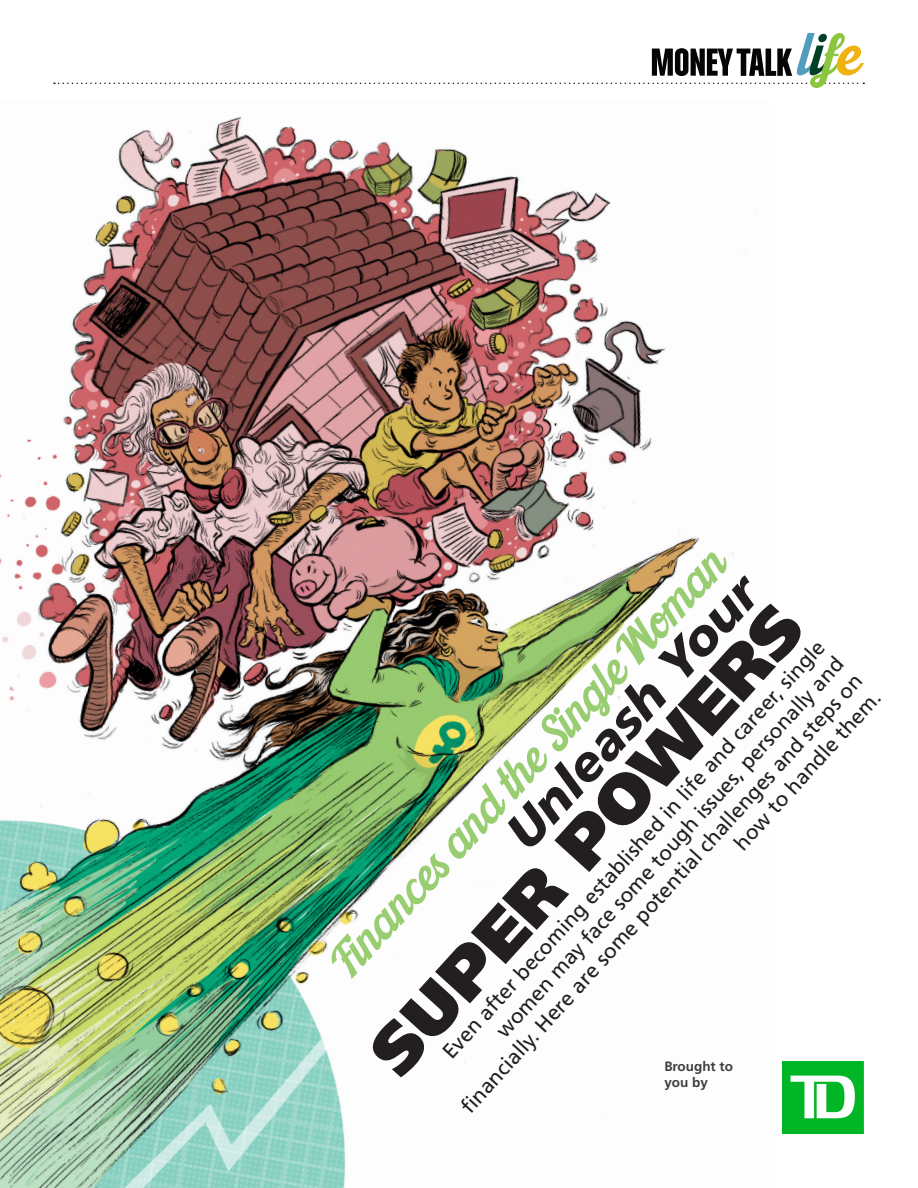
<style>
.page{position:relative;width:918px;height:1188px;background:#fff}
.page>*{position:absolute;margin:0;border:0;box-sizing:border-box;transform-origin:0 0}
.t1{font:900 67.5px "Frutiger LT Std";color:#231f20}
.t2{font:italic 900 51px "Frutiger LT Std";color:#231f20}
.t3{font:48px "Khadija";color:#98cd71}
.t4{font:21px/25.5px "Frutiger LT Std";color:#231f20;text-align:right}
.Body_Text_indent{font:700 13.5px "Frutiger LT Std";color:#3e3e3f}
</style>
<div class="page">
<svg style="left:54px;top:33px;width:810px;height:55px"></svg>
<img style="left:783px;top:1062px;width:81px;height:72px">
<img style="left:0;top:116px;width:734px;height:1072px">
<p class="t3" style="left:328px;top:956px;width:561px;rotate:-48deg">Financesand the Single Woman</p>
<p class="t2" style="left:493px;top:821px;width:350px;rotate:-48deg">Unleash Your</p>
<p class="t1" style="left:353px;top:1037px;width:608px;rotate:-48deg">SUPER POWERS</p>
<p class="t4" style="left:419px;top:1069px;width:587px;rotate:-48deg">Even after becoming established in life and career, single women may face some tough issues, personally and<br>fi nancially. Here are some potential challenges and steps on how to handle them.</p>
<p class="Body_Text_indent" style="left:664px;top:1058px;width:70px">Brought to</p>
<p class="Body_Text_indent" style="left:664px;top:1075px;width:45px">you by</p>
</div>
